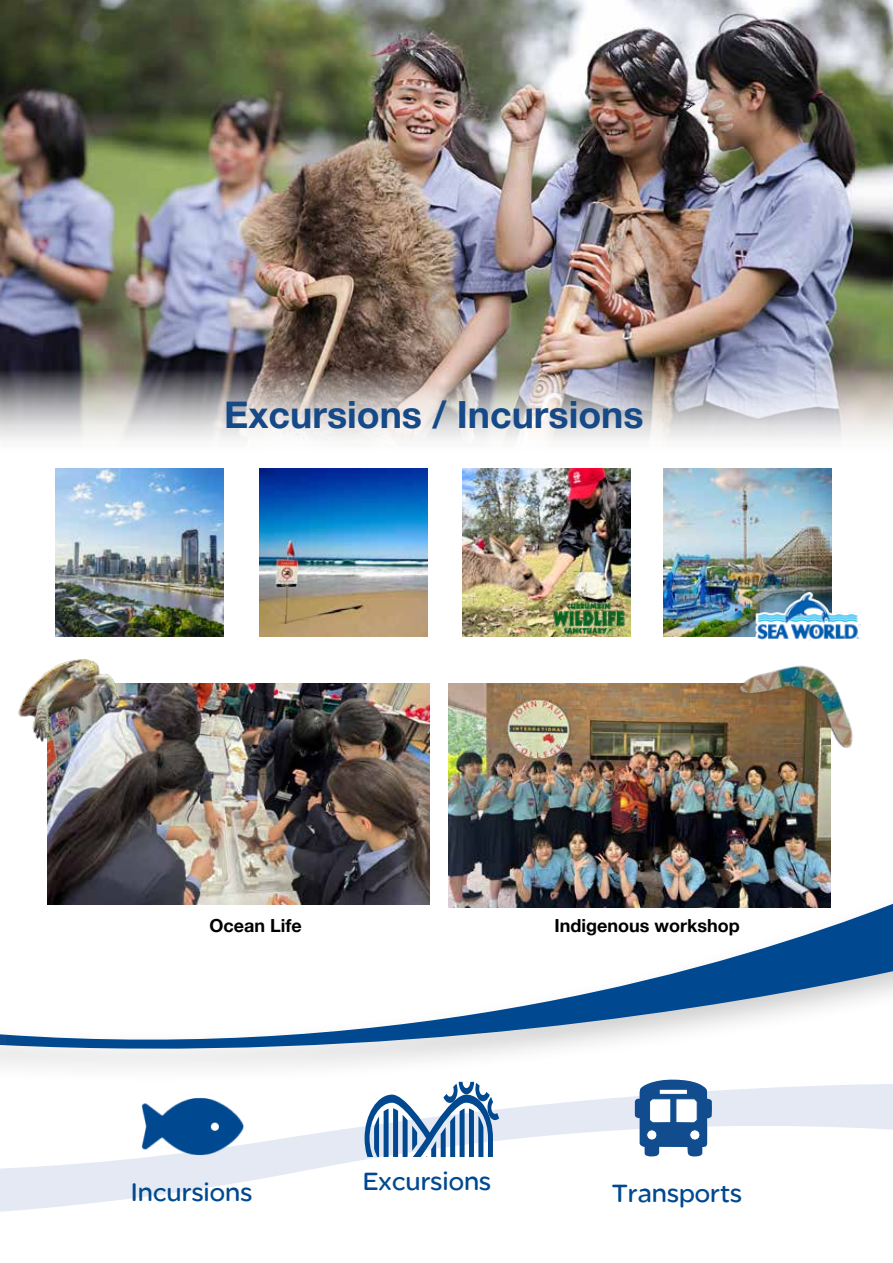
<style>
.page{position:relative;width:893px;height:1263px;background:#fff}
.page>*{position:absolute;margin:0;border:0;box-sizing:border-box;transform-origin:0 0}
.t1{font:700 37.5px "Helvetica Neue";color:#164987}
.t2{font:27px "SE Optimist";color:#004990}
.t3{font:700 18px "Helvetica Neue";color:#000}
</style>
<div class="page">
<img style="left:0;top:0;width:893px;height:440px">
<svg style="left:0;top:1124px;width:893px;height:88px"></svg>
<div style="left:0;top:886px;width:893px;height:238px;background:#000;opacity:.2"></div>
<svg style="left:0;top:904px;width:893px;height:159px"></svg>
<img style="left:55px;top:468px;width:168px;height:168px">
<img style="left:259px;top:468px;width:169px;height:168px">
<img style="left:462px;top:468px;width:168px;height:168px">
<img style="left:663px;top:468px;width:168px;height:168px">
<img style="left:48px;top:683px;width:382px;height:222px">
<img style="left:448px;top:683px;width:383px;height:224px">
<img style="left:756px;top:593px;width:76px;height:19px">
<img style="left:549px;top:598px;width:81px;height:39px">
<img style="left:719px;top:612px;width:142px;height:158px">
<img style="left:18px;top:582px;width:125px;height:186px">
<svg style="left:365px;top:1082px;width:134px;height:75px"></svg>
<img style="left:128px;top:1076px;width:127px;height:97px">
<svg style="left:635px;top:1079px;width:77px;height:78px"></svg>
<h1 class="t1" style="left:224px;top:391px;width:421px">Excursions / Incursions</h1>
<p class="t3" style="left:210px;top:915px;width:94px">Ocean Life</p>
<p class="t3" style="left:554px;top:915px;width:187px">Indigenous workshop</p>
<p class="t2" style="left:363px;top:1166px;width:130px">Excursions</p>
<p class="t2" style="left:131px;top:1177px;width:123px">Incursions</p>
<p class="t2" style="left:612px;top:1177px;width:132px">Transports</p>
</div>
